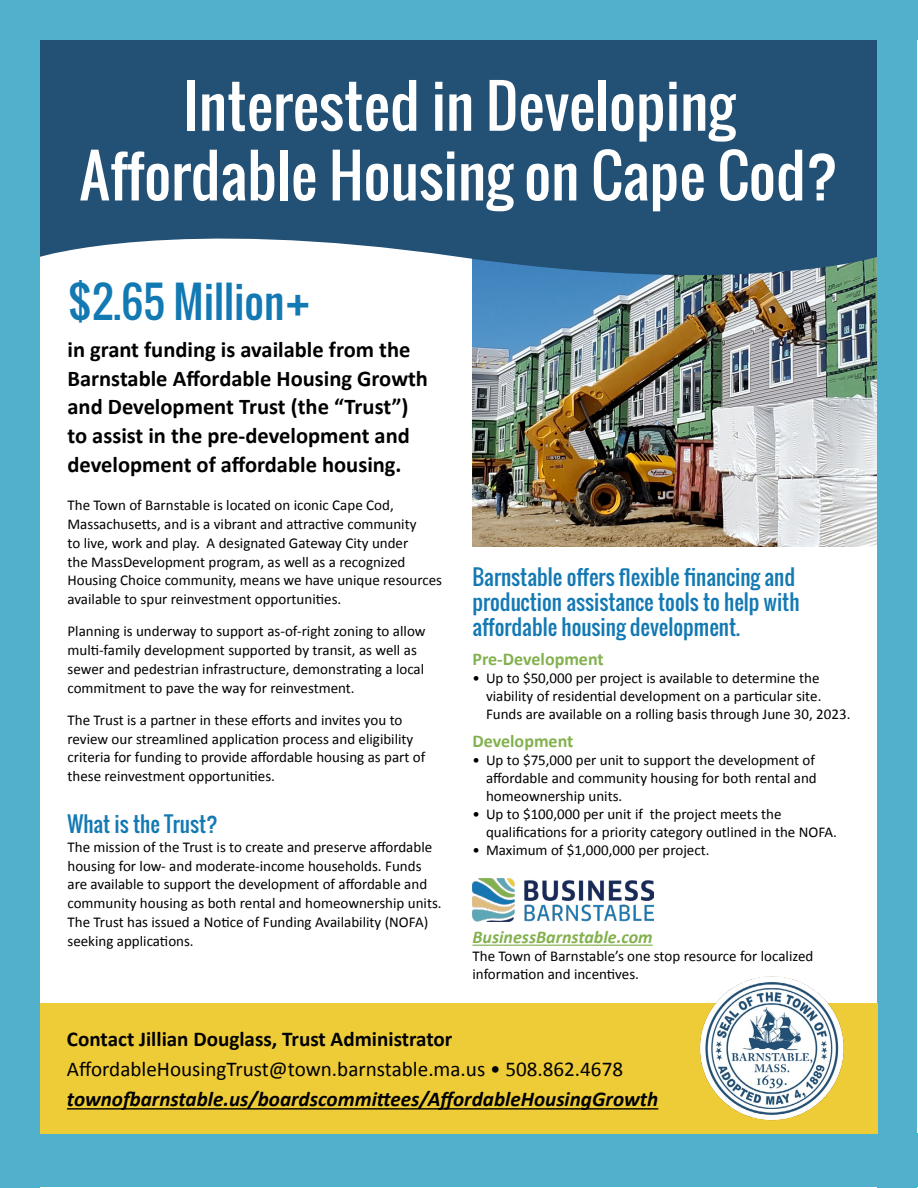
<style>
.page{position:relative;width:918px;height:1188px;background:#fff}
.page>*{position:absolute;margin:0;border:0;box-sizing:border-box;transform-origin:0 0}
.t1{font:58.05px/69.8px "Oswald";color:#fff;text-align:center}
.t2{font:42px "Oswald";color:#1379b3}
.t3{font:700 22.5px/28.5px "Calibri";color:#000}
.t4{font:italic 700 21.15px "Calibri";color:#000}
.t5{font:21.15px "Calibri";color:#000}
.t6{font:700 21.15px "Calibri";color:#000}
.t7{font:21px/25.2px "Oswald";color:#1379b3}
.t8{font:700 18px "Calibri";color:#83b14e}
.t9{font:italic 700 18px "Calibri";color:#83b14e}
.t10{font:15px/18.8px "Calibri";color:#000}
.s1{font-family:"Gotham";font-weight:500}
</style>
<div class="page">
<img style="left:472px;top:298px;width:406px;height:248px">
<svg style="left:40px;top:40px;width:838px;height:258px;background:#3e6685"></svg>
<div style="left:0;top:0;width:917px;height:40px;background:#51b1cd"></div>
<div style="left:0;top:1133px;width:917px;height:54px;background:#51b1cd"></div>
<div style="left:0;top:0;width:40px;height:1188px;background:#51b1cd"></div>
<div style="left:878px;top:0;width:39px;height:1188px;background:#51b1cd"></div>
<hr style="left:472px;top:945px;width:181px;height:1px;background:#83b14e">
<img style="left:472px;top:879px;width:182px;height:43px">
<div style="left:40px;top:1003px;width:838px;height:130px;background:#eecc38"></div>
<hr style="left:67px;top:1108px;width:591px;height:2px;background:#000">
<img style="left:700px;top:976px;width:144px;height:145px">
<h1 class="t1" style="left:80px;top:71px;width:760px">Interested in Developing<br>Affordable Housing on Cape Cod?</h1>
<h2 class="t2" style="left:67px;top:271px;width:245px">$2.65 Million<span class="s1">+</span></h2>
<h3 class="t3" style="left:67px;top:335px;width:362px">in grant funding is available from the Barnstable Affordable Housing Growth and Development Trust (the “Trust”) to assist in the pre-development and development of affordable housing.</h3>
<p class="t10" style="left:68px;top:496px;width:376px">The Town of Barnstable is located on iconic Cape Cod, Massachusetts, and is a vibrant and attractive community<br>to live, work and play. A designated Gateway City under<br>the MassDevelopment program, as well as a recognized Housing Choice community, means we have unique resources available to spur reinvestment opportunities.</p>
<p class="t10" style="left:68px;top:622px;width:360px">Planning is underway to support as-of-right zoning to allow multi-family development supported by transit, as well as sewer and pedestrian infrastructure, demonstrating a local commitment to pave the way for reinvestment.</p>
<p class="t10" style="left:68px;top:710px;width:359px">The Trust is a partner in these efforts and invites you to review our streamlined application process and eligibility criteria for funding to provide affordable housing as part of these reinvestment opportunities.</p>
<h3 class="t7" style="left:68px;top:812px;width:152px">What is the Trust?</h3>
<p class="t10" style="left:68px;top:837px;width:376px">The mission of the Trust is to create and preserve affordable housing for low- and moderate-income households. Funds are available to support the development of affordable and community housing as both rental and homeownership units.<br>The Trust has issued a Notice of Funding Availability (NOFA) seeking applications.</p>
<h3 class="t7" style="left:472px;top:564px;width:329px">Barnstable offers flexible financing and production assistance tools to help with affordable housing development.</h3>
<p class="t8" style="left:472px;top:646px;width:133px">Pre-Development</p>
<p class="t10" style="left:486px;top:668px;width:366px;line-height:18px;text-indent:-14px">• Up to $50,000 per project is available to determine the viability of residential development on a particular site.<br>Funds are available on a rolling basis through June 30, 2023.</p>
<p class="t8" style="left:472px;top:728px;width:102px">Development</p>
<p class="t10" style="left:486px;top:751px;width:332px;line-height:18px;text-align:justify;text-indent:-14px">• Up to $75,000 per unit to support the development of affordable and community housing for both rental and homeownership units.</p>
<p class="t10" style="left:486px;top:805px;width:353px;line-height:18px;text-indent:-14px">• Up to $100,000 per unit if the project meets the qualifications for a priority category outlined in the NOFA.</p>
<p class="t10" style="left:472px;top:840px;width:239px">• Maximum of $1,000,000 per project.</p>
<p class="t9" style="left:472px;top:924px;width:182px">BusinessBarnstable.com</p>
<p class="t10" style="left:472px;top:947px;width:342px;line-height:18px">The Town of Barnstable’s one stop resource for localized information and incentives.</p>
<h3 class="t6" style="left:67px;top:1024px;width:387px">Contact Jillian Douglass, Trust Administrator</h3>
<h3 class="t5" style="left:67px;top:1054px;width:558px">AffordableHousingTrust@town.barnstable.ma.us • 508.862.4678</h3>
<h3 class="t4" style="left:67px;top:1084px;width:593px">townofbarnstable.us/boardscommittees/AffordableHousingGrowth</h3>
</div>
